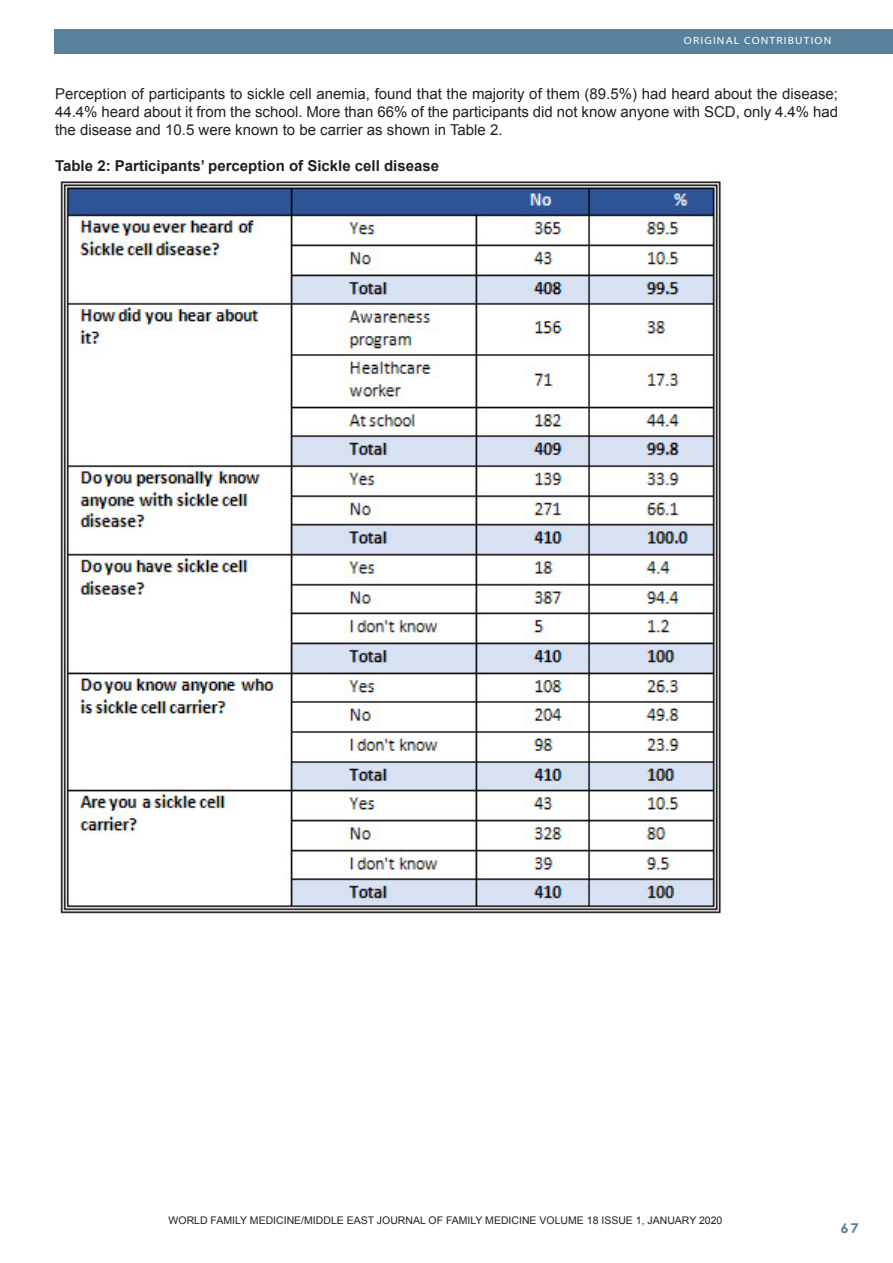
<style>
.page{position:relative;width:893px;height:1263px;background:#fff}
.page>*{position:absolute;margin:0;border:0;box-sizing:border-box;transform-origin:0 0}
.Footnote_Text{font:15px/18px "Arial";color:#231f20;text-align:justify}
.Footnote_Text-2{font:700 15px "Arial";color:#231f20}
.t1{font:700 13.5px "Century Gothic";color:#59809c;scale:1.1 1}
.Footnote_Text-3{font:10.5px "Arial";color:#231f20}
.t2{font:10.5px "Myriad";letter-spacing:.1em;color:#fff;scale:1.1 1}
</style>
<div class="page">
<div style="left:54px;top:30px;width:839px;height:24px;background:#59809c"></div>
<img style="left:60px;top:181px;width:661px;height:733px">
<p class="t2" style="left:684px;top:35px;width:135px">ORIGINAL CONTRIBUTION</p>
<p class="Footnote_Text" style="left:55px;top:85px;width:784px">Perception of participants to sickle cell anemia, found that the majority of them (89.5%) had heard about the disease; 44.4% heard about it from the school. More than 66% of the participants did not know anyone with SCD, only 4.4% had the disease and 10.5 were known to be carrier as shown in Table 2.</p>
<p class="Footnote_Text-2" style="left:55px;top:156px;width:386px">Table 2: Participants’ perception of Sickle cell disease</p>
<p class="Footnote_Text-3" style="left:169px;top:1214px;width:555px">WORLD FAMILY MEDICINE/MIDDLE EAST JOURNAL OF FAMILY MEDICINE VOLUME 18 ISSUE 1, JANUARY 2020</p>
<p class="t1" style="left:840px;top:1218px;width:18px">67</p>
</div>
